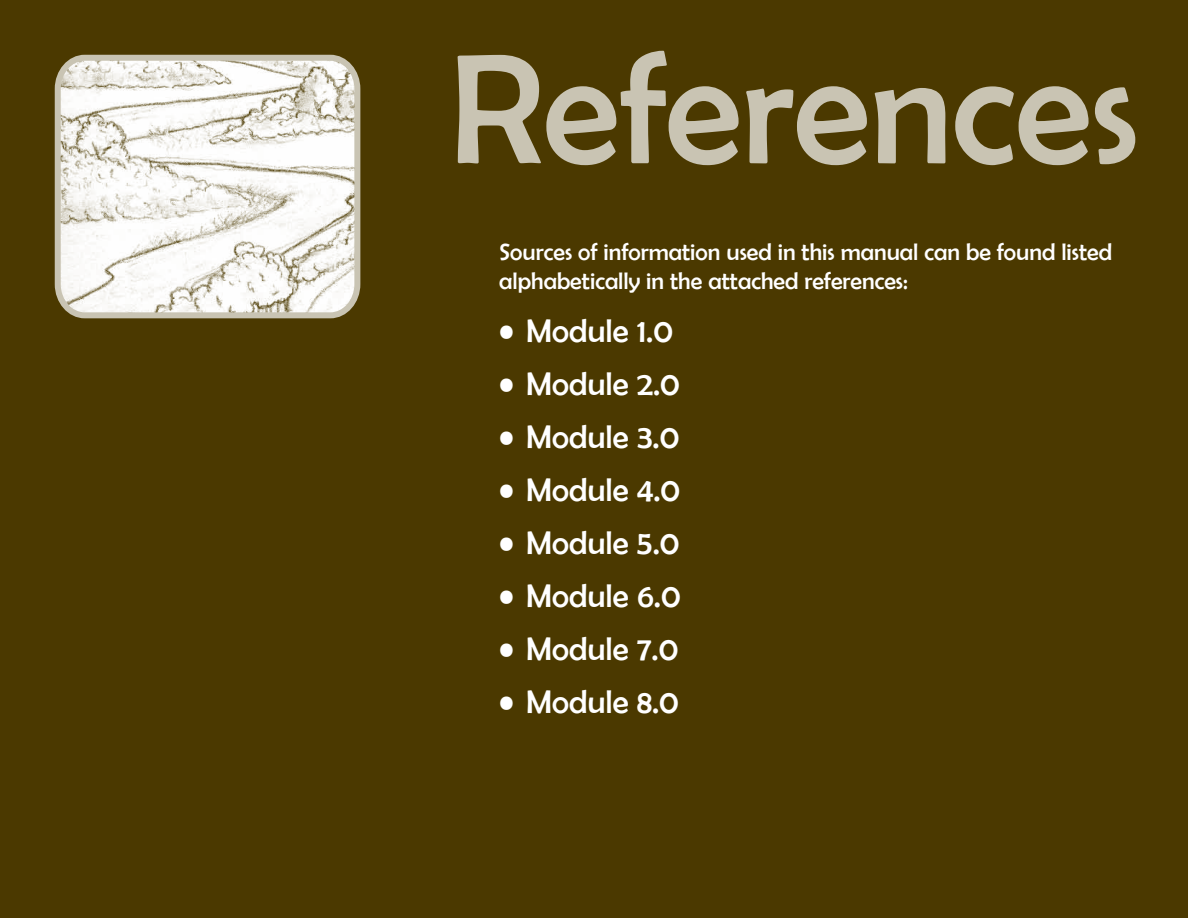
<style>
.page{position:relative;width:1188px;height:918px;background:#4b3900}
.page>*{position:absolute;margin:0;border:0;box-sizing:border-box;transform-origin:0 0}
.t1{font:157.5px "Berlin Sans FB";color:#c9c4b3}
.t2{font:33px "Berlin Sans FB";color:#fff}
.t3{font:24px/28.8px "Berlin Sans FB";color:#fff}
</style>
<div class="page">
<svg style="left:54px;top:54px;width:307px;height:265px;background:#e7e4dd"></svg>
<h1 class="t1" style="left:450px;top:22px;width:690px">References</h1>
<p class="t3" style="left:499px;top:237px;width:615px">Sources of information used in this manual can be found listed alphabetically in the attached references:</p>
<h2 class="t2" style="left:499px;top:312px;width:175px">• Module 1.0</h2>
<h2 class="t2" style="left:499px;top:365px;width:182px">• Module 2.0</h2>
<h2 class="t2" style="left:499px;top:418px;width:182px">• Module 3.0</h2>
<h2 class="t2" style="left:499px;top:471px;width:183px">• Module 4.0</h2>
<h2 class="t2" style="left:499px;top:524px;width:182px">• Module 5.0</h2>
<h2 class="t2" style="left:499px;top:578px;width:183px">• Module 6.0</h2>
<h2 class="t2" style="left:499px;top:631px;width:181px">• Module 7.0</h2>
<h2 class="t2" style="left:499px;top:684px;width:181px">• Module 8.0</h2>
</div>
